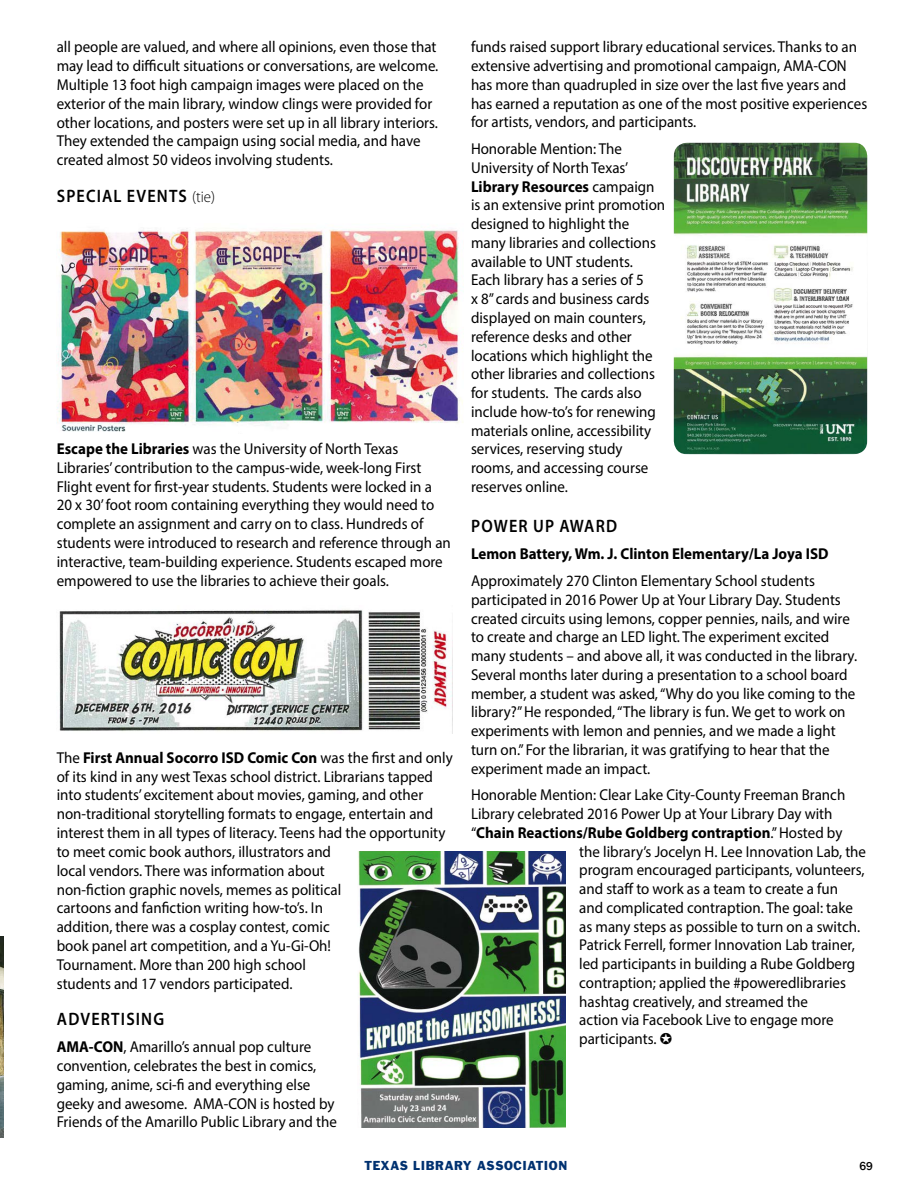
<style>
.page{position:relative;width:924px;height:1194px;background:#fff}
.page>*{position:absolute;margin:0;border:0;box-sizing:border-box;transform-origin:0 0}
.t1{font:600 18px "Myriad Pro";letter-spacing:.07em;color:#000;scale:.9 1}
.t2{font:15.75px/18.8px "Myriad Pro";color:#000;scale:.95 1}
.t3{font:700 15.75px "Myriad Pro";color:#000;scale:.95 1}
.t4{font:12px "Franklin Gothic";letter-spacing:.05em;color:#003170;scale:.95 1}
.t5{font:500 12px "Franklin Gothic";color:#000;scale:.95 1}
.s1{font-weight:300;font-size:15.75px}
.s2{font-weight:700}
.s3{font-weight:400}
</style>
<div class="page">
<img style="left:0;top:936px;width:4px;height:201px">
<img style="left:57px;top:229px;width:406px;height:203px">
<img style="left:358px;top:851px;width:207px;height:275px">
<img style="left:59px;top:609px;width:394px;height:124px">
<img style="left:673px;top:143px;width:194px;height:311px">
<p class="t2" style="left:57px;top:37px;width:403px">all people are valued, and where all opinions, even those that may lead to difficult situations or conversations, are welcome.<br>Multiple 13 foot high campaign images were placed on the exterior of the main library, window clings were provided for other locations, and posters were set up in all library interiors.<br>They extended the campaign using social media, and have created almost 50 videos involving students.</p>
<p class="t1" style="left:57px;top:184px;width:22px">SPECIAL</p>
<p class="t1" style="left:127px;top:184px;width:99px">EVENTS <span class="s1">(tie)</span></p>
<p class="t2" style="left:57px;top:439px;width:416px"><span class="s2">Escape the Libraries</span> was the University of North Texas Libraries’ contribution to the campus-wide, week-long First Flight event for first-year students. Students were locked in a 20 x 30’ foot room containing everything they would need to complete an assignment and carry on to class. Hundreds of students were introduced to research and reference through an interactive, team-building experience. Students escaped more empowered to use the libraries to achieve their goals.</p>
<p class="t2" style="left:57px;top:747px;width:418px">The <span class="s2">First Annual Socorro ISD Comic Con</span> was the first and only of its kind in any west Texas school district. Librarians tapped into students’ excitement about movies, gaming, and other non-traditional storytelling formats to engage, entertain and interest them in all types of literacy. Teens had the opportunity to meet comic book authors, illustrators and<br>local vendors. There was information about<br>non-fiction graphic novels, memes as political<br>cartoons and fanfiction writing how-to’s. In<br>addition, there was a cosplay contest, comic<br>book panel art competition, and a Yu-Gi-Oh!<br>Tournament. More than 200 high school<br>students and 17 vendors participated.</p>
<p class="t1" style="left:57px;top:1007px;width:48px">ADVERTISI</p>
<p class="t1" style="left:141px;top:1007px;width:25px">NG</p>
<p class="t2" style="left:57px;top:1037px;width:296px"><span class="s2">AMA-CON</span>, Amarillo’s annual pop culture convention, celebrates the best in comics, gaming, anime, sci-fi and everything else geeky and awesome. AMA-CON is hosted by Friends of the Amarillo Public Library and the</p>
<p class="t2" style="left:471px;top:37px;width:418px">funds raised support library educational services. Thanks to an extensive advertising and promotional campaign, AMA-CON has more than quadrupled in size over the last five years and has earned a reputation as one of the most positive experiences for artists, vendors, and participants.</p>
<p class="t2" style="left:471px;top:139px;width:206px">Honorable Mention: The<br>University of North Texas’<br><span class="s2">Library Resources</span> campaign is an extensive print promotion designed to highlight the many libraries and collections available to UNT students.<br>Each library has a series of 5<br>x 8” cards and business cards displayed on main counters, reference desks and other locations which highlight the other libraries and collections for students. The cards also include how-to’s for renewing materials online, accessibility services, reserving study rooms, and accessing course reserves online.</p>
<p class="t1" style="left:471px;top:515px;width:25px">POWER</p>
<p class="t1" style="left:533px;top:515px;width:55px">UP AWARD</p>
<p class="t3" style="left:471px;top:543px;width:361px">Lemon Battery, Wm. J. Clinton Elementary/La Joya ISD</p>
<p class="t2" style="left:471px;top:571px;width:408px">Approximately 270 Clinton Elementary School students participated in 2016 Power Up at Your Library Day. Students created circuits using lemons, copper pennies, nails, and wire to create and charge an LED light. The experiment excited many students – and above all, it was conducted in the library.<br>Several months later during a presentation to a school board member, a student was asked, “Why do you like coming to the library?” He responded, “The library is fun. We get to work on experiments with lemon and pennies, and we made a light turn on.” For the librarian, it was gratifying to hear that the experiment made an impact.</p>
<p class="t2" style="left:471px;top:785px;width:395px">Honorable Mention: Clear Lake City-County Freeman Branch</p>
<p class="t2" style="left:471px;top:804px;width:382px">Library celebrated 2016 Power Up at Your Library Day with</p>
<p class="t3" style="left:471px;top:822px;width:392px"><span class="s3">“</span>Chain Reactions/Rube Goldberg contraption<span class="s3">.” Hosted by</span></p>
<p class="t2" style="left:579px;top:841px;width:303px">the library’s Jocelyn H. Lee Innovation Lab, the</p>
<p class="t2" style="left:579px;top:860px;width:302px">program encouraged participants, volunteers,</p>
<p class="t2" style="left:579px;top:879px;width:274px">and staff to work as a team to create a fun</p>
<p class="t2" style="left:579px;top:898px;width:289px">and complicated contraption. The goal: take</p>
<p class="t2" style="left:579px;top:916px;width:297px">as many steps as possible to turn on a switch.</p>
<p class="t2" style="left:579px;top:935px;width:291px">Patrick Ferrell, former Innovation Lab trainer,</p>
<p class="t2" style="left:579px;top:954px;width:292px">led participants in building a Rube Goldberg</p>
<p class="t2" style="left:579px;top:973px;width:282px">contraption; applied the #poweredlibraries</p>
<p class="t2" style="left:579px;top:991px;width:242px">hashtag creatively, and streamed the</p>
<p class="t2" style="left:579px;top:1010px;width:269px">action via Facebook Live to engage more</p>
<p class="t2" style="left:579px;top:1029px;width:83px">participants.</p>
<p class="t4" style="left:364px;top:1157px;width:205px">TEXAS LIBRARY ASSOCIATION</p>
<p class="t5" style="left:859px;top:1158px;width:16px">69</p>
</div>
